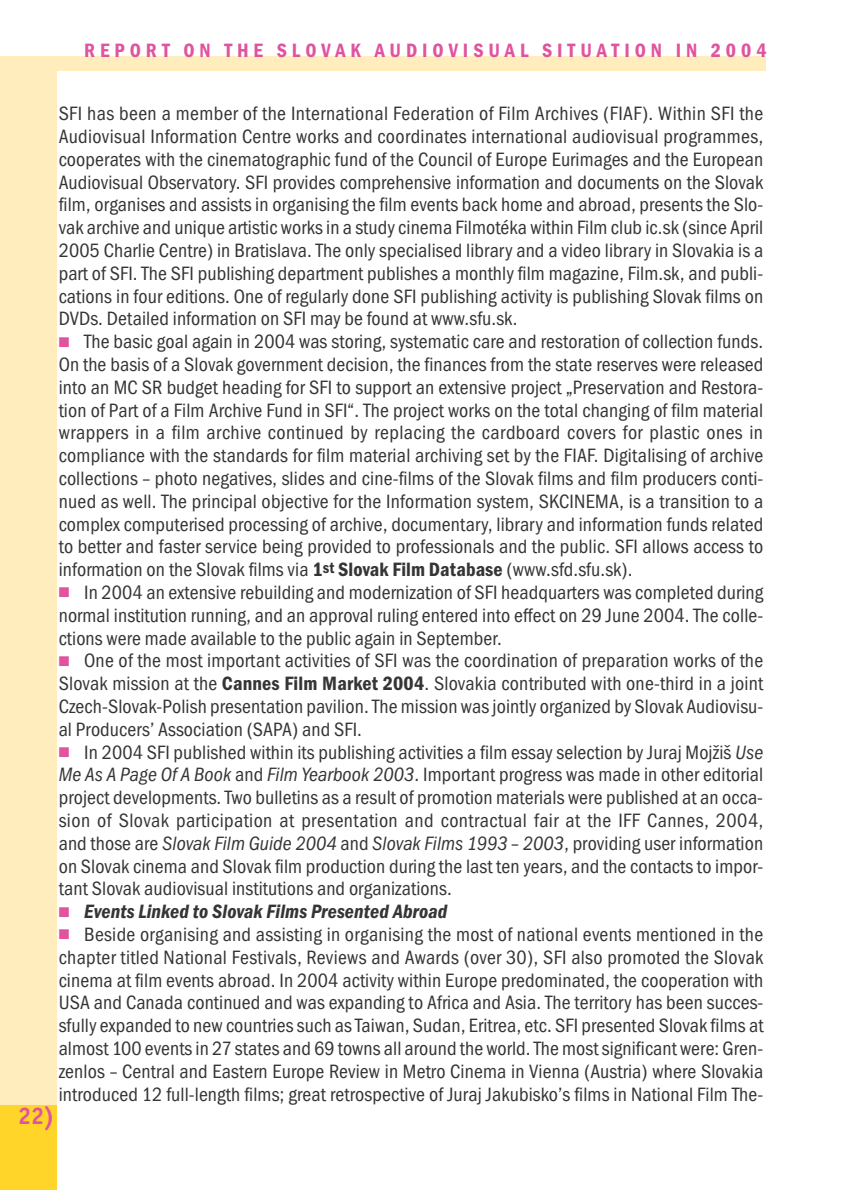
<style>
.page{position:relative;width:850px;height:1190px;background:#fff}
.page>*{position:absolute;margin:0;border:0;box-sizing:border-box;transform-origin:0 0}
.t1{font:700 24px "Officina San Itc TCE";color:#e0549e}
.t2{font:condensed 20px/22.8px "Franklin Gothic Itc TCE";letter-spacing:.005em;color:#373435;text-align:justify}
.t3{font:600 condensed 20px "Franklin Gothic Itc TCE";letter-spacing:.245em;color:#e0549e}
.t4{font:italic 600 condensed 20px "Franklin Gothic Itc TCE";letter-spacing:.005em;color:#373435}
.s1{color:#e0549e}
.s2{font-weight:600}
.s3{font-weight:600;font-size:16px}
.s4{font-style:italic}
</style>
<div class="page">
<div style="left:51px;top:57px;width:714px;height:14px;background:#ffedbe"></div>
<div style="left:0;top:57px;width:57px;height:1133px;background:#ffedbe"></div>
<div style="left:0;top:1106px;width:57px;height:84px;background:#ffd529"></div>
<p class="t3" style="left:84px;top:42px;width:684px">REPORT ON THE SLOVAK AUDIOVISUAL SITUATION IN 2004</p>
<p class="t2" style="left:59px;top:104px;width:706px">SFI has been a member of the International Federation of Film Archives (FIAF). Within SFI the Audiovisual Information Centre works and coordinates international audiovisual programmes, cooperates with the cinematographic fund of the Council of Europe Eurimages and the European Audiovisual Observatory. SFI provides comprehensive information and documents on the Slovak film, organises and assists in organising the film events back home and abroad, presents the Slo&shy;vak archive and unique artistic works in a study cinema Filmotéka within Film club ic.sk (since April 2005 Charlie Centre) in Bratislava. The only specialised library and a video library in Slovakia is a part of SFI. The SFI publishing department publishes a monthly film magazine, Film.sk, and publi&shy;cations in four editions. One of regularly done SFI publishing activity is publishing Slovak films on DVDs. Detailed information on SFI may be found at www.sfu.sk.</p>
<p class="t2" style="left:59px;top:332px;width:706px"><span class="s1">■</span> The basic goal again in 2004 was storing, systematic care and restoration of collection funds.<br>On the basis of a Slovak government decision, the finances from the state reserves were released into an MC SR budget heading for SFI to support an extensive project „Preservation and Restora&shy;tion of Part of a Film Archive Fund in SFI“. The project works on the total changing of film material wrappers in a film archive continued by replacing the cardboard covers for plastic ones in compliance with the standards for film material archiving set by the FIAF. Digitalising of archive collections – photo negatives, slides and cine-films of the Slovak films and film producers conti&shy;nued as well. The principal objective for the Information system, SKCINEMA, is a transition to a complex computerised processing of archive, documentary, library and information funds related to better and faster service being provided to professionals and the public. SFI allows access to information on the Slovak films via <span class="s2">1</span><span class="s3">st</span> <span class="s2">Slovak Film Database</span> (www.sfd.sfu.sk).</p>
<p class="t2" style="left:59px;top:583px;width:706px"><span class="s1">■</span> In 2004 an extensive rebuilding and modernization of SFI headquarters was completed during normal institution running, and an approval ruling entered into effect on 29 June 2004. The colle&shy;ctions were made available to the public again in September.</p>
<p class="t2" style="left:59px;top:651px;width:706px"><span class="s1">■</span> One of the most important activities of SFI was the coordination of preparation works of the Slovak mission at the <span class="s2">Cannes Film Market 2004</span>. Slovakia contributed with one-third in a joint Czech-Slovak-Polish presentation pavilion. The mission was jointly organized by Slovak Audiovisu&shy;al Producers’ Association (SAPA) and SFI.</p>
<p class="t2" style="left:59px;top:742px;width:706px"><span class="s1">■</span> In 2004 SFI published within its publishing activities a film essay selection by Juraj Mojžiš <span class="s4">Use Me As A Page Of A Book</span> and <span class="s4">Film Yearbook 2003</span>. Important progress was made in other editorial project developments. Two bulletins as a result of promotion materials were published at an occa&shy;sion of Slovak participation at presentation and contractual fair at the IFF Cannes, 2004, and those are <span class="s4">Slovak Film Guide 2004</span> and <span class="s4">Slovak Films 1993</span> – <span class="s4">2003</span>, providing user information on Slovak cinema and Slovak film production during the last ten years, and the contacts to impor&shy;tant Slovak audiovisual institutions and organizations.</p>
<p class="t4" style="left:59px;top:904px;width:390px"><span class="s1">■</span> Events Linked to Slovak Films Presented Abroad</p>
<p class="t2" style="left:59px;top:925px;width:706px"><span class="s1">■</span> Beside organising and assisting in organising the most of national events mentioned in the chapter titled National Festivals, Reviews and Awards (over 30), SFI also promoted the Slovak cinema at film events abroad. In 2004 activity within Europe predominated, the cooperation with USA and Canada continued and was expanding to Africa and Asia. The territory has been succes&shy;sfully expanded to new countries such as Taiwan, Sudan, Eritrea, etc. SFI presented Slovak films at almost 100 events in 27 states and 69 towns all around the world. The most significant were: Gren&shy;zenlos – Central and Eastern Europe Review in Metro Cinema in Vienna (Austria) where Slovakia introduced 12 full-length films; great retrospective of Juraj Jakubisko’s films in National Film The-</p>
<p class="t1" style="left:18px;top:1100px;width:38px">22)</p>
</div>
